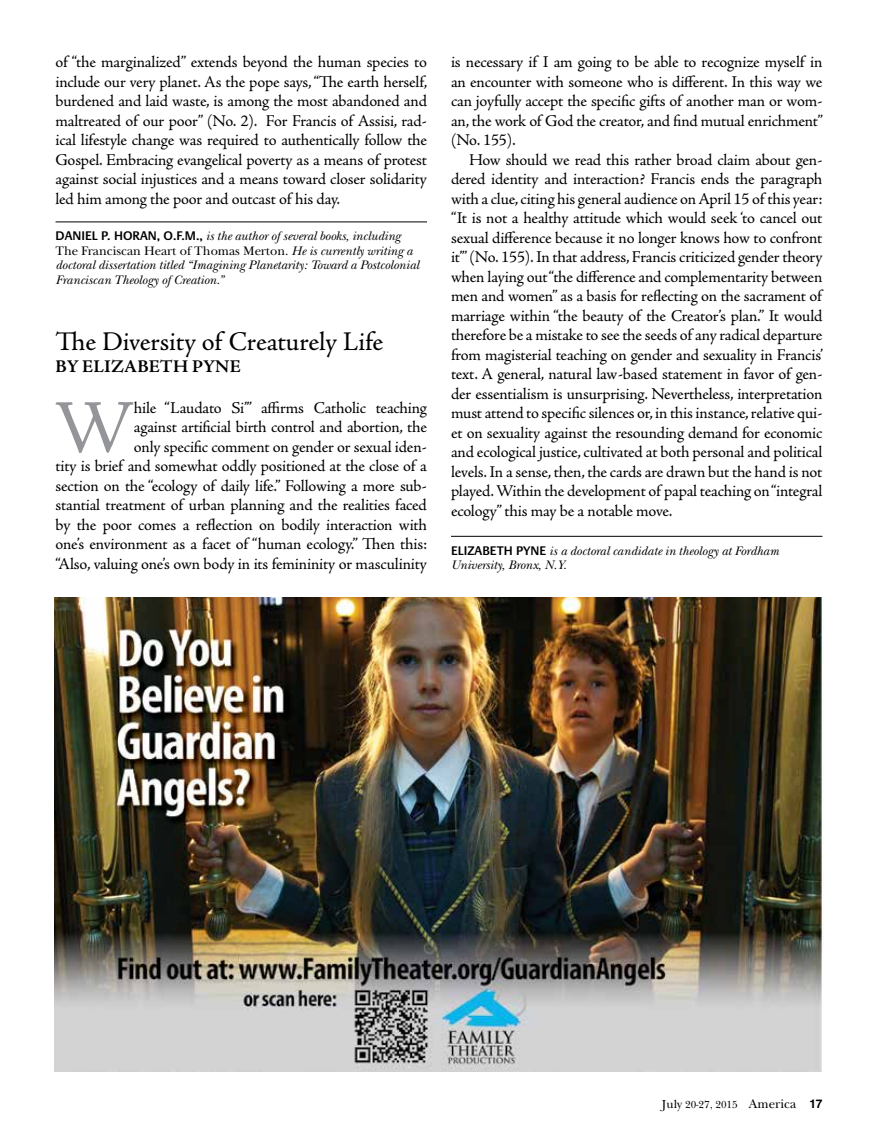
<style>
.page{position:relative;width:878px;height:1134px;background:#fff}
.page>*{position:absolute;margin:0;border:0;box-sizing:border-box;transform-origin:0 0}
.t1{font:76.2px "Adobe Jenson Pro";color:#939598}
.t2{font:27px "Adobe Jenson Pro";letter-spacing:-.005em;color:#000}
.t3{font:700 18px "Adobe Jenson Pro";letter-spacing:.005em;color:#000}
.t4{font:16.5px/19.5px "Adobe Jenson Pro";letter-spacing:-.015em;color:#000;text-align:justify}
.t5{font:italic 12.75px/14.5px "New Baskerville ITC";color:#000}
.t6{font:10.5px "New Baskerville ITC";color:#000}
.s1{font-family:"Praxis LT Pro";font-weight:600;font-style:normal}
.s2{font-style:normal}
.s3{font-size:12px}
.s4{font-size:12.75px}
.s5{font-family:"Helvetica LT Std";font-weight:700;font-size:12px}
</style>
<div class="page">
<hr style="left:56px;top:222px;width:371px;height:1px;background:#000">
<hr style="left:451px;top:536px;width:371px;height:1px;background:#000">
<img style="left:54px;top:597px;width:770px;height:474px">
<p class="t4" style="left:56px;top:53px;width:373px">of “the marginalized” extends beyond the human species to include our very planet. As the pope says, “The earth herself, burdened and laid waste, is among the most abandoned and maltreated of our poor” (No. 2). For Francis of Assisi, rad&shy;ical lifestyle change was required to authentically follow the Gospel. Embracing evangelical poverty as a means of protest against social injustices and a means toward closer solidarity led him among the poor and outcast of his day.</p>
<p class="t5" style="left:56px;top:229px;width:365px"><span class="s1">DANIEL P. HORAN, O.F.M.,</span> is the author of several books, including <span class="s2">The Franciscan Heart of Thomas Merton.</span> He is currently writing a doctoral dissertation titled “Imagining Planetarity: Toward a Postcolonial Franciscan Theology of Creation.”</p>
<h2 class="t2" style="left:56px;top:326px;width:329px">The Diversity of Creaturely Life</h2>
<p class="t3" style="left:56px;top:356px;width:187px">BY ELIZABETH PYNE</p>
<h1 class="t1" style="left:54px;top:385px;width:82px">W</h1>
<p class="t4" style="left:56px;top:398px;width:373px;text-align:right">hile “Laudato Si’” affirms Catholic teaching<br>against artificial birth control and abortion, the<br>only specific comment on gender or sexual iden-<br>tity is brief and somewhat oddly positioned at the close of a section on the “ecology of daily life.” Following a more sub&shy;stantial treatment of urban planning and the realities faced by the poor comes a reflection on bodily interaction with one’s environment as a facet of “human ecology.” Then this: “Also, valuing one’s own body in its femininity or masculinity</p>
<p class="t4" style="left:451px;top:53px;width:373px">is necessary if I am going to be able to recognize myself in an encounter with someone who is different. In this way we can joyfully accept the specific gifts of another man or wom&shy;an, the work of God the creator, and find mutual enrichment” (No. 155).</p>
<p class="t4" style="left:451px;top:150px;width:374px;text-indent:18px">How should we read this rather broad claim about gen&shy;dered identity and interaction? Francis ends the paragraph with a clue, citing his general audience on April 15 of this year: “It is not a healthy attitude which would seek ‘to cancel out sexual difference because it no longer knows how to confront it’” (No. 155). In that address, Francis criticized gender theory when laying out “the difference and complementarity between men and women” as a basis for reflecting on the sacrament of marriage within “the beauty of the Creator’s plan.” It would therefore be a mistake to see the seeds of any radical departure from magisterial teaching on gender and sexuality in Francis’ text. A general, natural law-based statement in favor of gen&shy;der essentialism is unsurprising. Nevertheless, interpretation must attend to specific silences or, in this instance, relative qui&shy;et on sexuality against the resounding demand for economic and ecological justice, cultivated at both personal and political levels. In a sense, then, the cards are drawn but the hand is not played. Within the development of papal teaching on “integral ecology” this may be a notable move.</p>
<p class="t5" style="left:451px;top:543px;width:329px"><span class="s1">ELIZABETH PYNE</span> is a doctoral candidate in theology at Fordham<br>University, Bronx, N.Y.</p>
<p class="t6" style="left:662px;top:1099px;width:162px"><span class="s3">July</span> 20-27, 2015 <span class="s4">America</span> <span class="s5">17</span></p>
</div>
